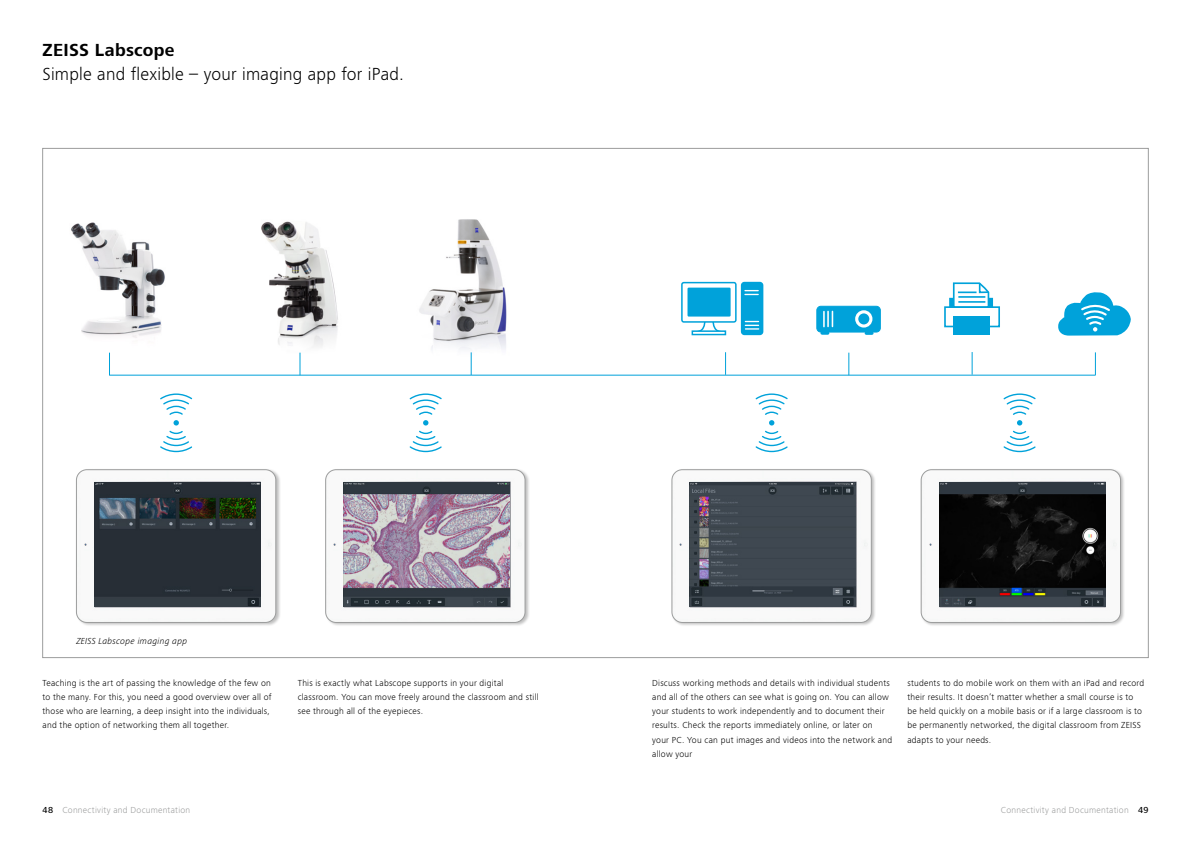
<style>
.page{position:relative;width:1191px;height:842px;background:#fff}
.page>*{position:absolute;margin:0;border:0;box-sizing:border-box;transform-origin:0 0}
.t1{font:300 18px "ZEISS Frutiger Next W1 G";letter-spacing:.01em;color:#000}
.t2{font:700 18px "ZEISS Frutiger Next W1 G";letter-spacing:.015em;color:#000}
.t3{font:300 9px/14.1px "ZEISS Frutiger Next W1 G";letter-spacing:.03em;color:#000}
.t4{font:300 9px "ZEISS Frutiger Next W1 G";letter-spacing:.03em;color:#9c9d9d}
.t5{font:italic 300 9px "ZEISS Frutiger Next W1 G";letter-spacing:.03em;color:#000}
.s1{font-weight:500;color:#000}
</style>
<div class="page">
<img style="left:419px;top:219px;width:88px;height:151px">
<img style="left:71px;top:222px;width:94px;height:131px">
<img style="left:261px;top:221px;width:77px;height:136px">
<div style="left:76px;top:469px;width:205px;height:158px;background:#000;opacity:.25"></div>
<img style="left:76px;top:470px;width:200px;height:152px">
<div style="left:76px;top:470px;width:200px;height:152px;border:1px solid #9c9d9d;border-radius:10px"></div>
<div style="left:325px;top:469px;width:205px;height:158px;background:#000;opacity:.25"></div>
<img style="left:326px;top:470px;width:199px;height:152px">
<div style="left:325px;top:470px;width:200px;height:152px;border:1px solid #9c9d9d;border-radius:10px"></div>
<img style="left:94px;top:482px;width:166px;height:125px">
<img style="left:344px;top:482px;width:165px;height:125px">
<svg style="left:109px;top:353px;width:1px;height:22px"></svg>
<svg style="left:300px;top:353px;width:1px;height:22px"></svg>
<svg style="left:471px;top:352px;width:1px;height:23px"></svg>
<svg style="left:409px;top:393px;width:33px;height:60px"></svg>
<svg style="left:160px;top:393px;width:33px;height:60px"></svg>
<svg style="left:1095px;top:352px;width:1px;height:23px"></svg>
<div style="left:671px;top:469px;width:205px;height:158px;background:#000;opacity:.25"></div>
<img style="left:672px;top:470px;width:199px;height:152px">
<div style="left:672px;top:470px;width:199px;height:152px;border:1px solid #9c9d9d;border-radius:10px"></div>
<div style="left:920px;top:469px;width:205px;height:158px;background:#000;opacity:.25"></div>
<img style="left:921px;top:470px;width:199px;height:152px">
<div style="left:921px;top:470px;width:199px;height:152px;border:1px solid #9c9d9d;border-radius:10px"></div>
<img style="left:690px;top:482px;width:165px;height:125px">
<img style="left:939px;top:482px;width:166px;height:125px">
<svg style="left:848px;top:353px;width:1px;height:22px"></svg>
<hr style="left:109px;top:375px;width:986px;height:1px;background:#00a2da">
<svg style="left:725px;top:352px;width:1px;height:23px"></svg>
<svg style="left:972px;top:352px;width:1px;height:23px"></svg>
<svg style="left:1058px;top:292px;width:72px;height:44px"></svg>
<div style="left:944px;top:306px;width:56px;height:21px;border:2px solid #00a2da"></div>
<svg style="left:949px;top:298px;width:44px;height:9px"></svg>
<div style="left:953px;top:316px;width:36px;height:19px;background:#00a2da"></div>
<svg style="left:952px;top:282px;width:38px;height:27px"></svg>
<hr style="left:958px;top:296px;width:27px;height:2px;background:#00a2da">
<hr style="left:958px;top:301px;width:27px;height:2px;background:#00a2da">
<div style="left:741px;top:282px;width:22px;height:53px;background:#00a2da;border-radius:4px"></div>
<svg style="left:745px;top:321px;width:13px;height:9px"></svg>
<svg style="left:700px;top:323px;width:18px;height:7px"></svg>
<svg style="left:682px;top:283px;width:54px;height:39px"></svg>
<div style="left:681px;top:282px;width:55px;height:41px;border:2px solid #00a2da;border-radius:2px"></div>
<div style="left:687px;top:288px;width:43px;height:29px;background:#00a2da"></div>
<svg style="left:691px;top:330px;width:35px;height:5px"></svg>
<svg style="left:745px;top:290px;width:13px;height:5px"></svg>
<div style="left:817px;top:306px;width:63px;height:26px;background:#00a2da;border-radius:4px"></div>
<div style="left:816px;top:306px;width:64px;height:26px;border:1px solid #00a2da;border-radius:4px"></div>
<div style="left:855px;top:310px;width:17px;height:18px;border:3px solid #fff;border-radius:50%"></div>
<svg style="left:822px;top:311px;width:11px;height:24px"></svg>
<svg style="left:866px;top:332px;width:6px;height:3px"></svg>
<svg style="left:1003px;top:393px;width:33px;height:60px"></svg>
<svg style="left:755px;top:393px;width:33px;height:60px"></svg>
<h1 class="t2" style="left:43px;top:37px;width:134px">ZEISS Labscope</h1>
<h1 class="t1" style="left:43px;top:61px;width:363px">Simple and flexible – your imaging app for iPad.</h1>
<p class="t5" style="left:76px;top:634px;width:112px">ZEISS Labscope imaging app</p>
<p class="t3" style="left:43px;top:675px;width:230px">Teaching is the art of passing the knowledge of the few on to the many. For this, you need a good overview over all of those who are learning, a deep insight into the individuals, and the option of networking them all together.</p>
<p class="t3" style="left:298px;top:675px;width:242px">This is exactly what Labscope supports in your digital classroom. You can move freely around the classroom and still see through all of the eyepieces.</p>
<p class="t3" style="left:652px;top:675px;width:241px">Discuss working methods and details with individual students and all of the others can see what is going on. You can allow your students to work independently and to document their results. Check the reports immediately online, or later on<br>your PC. You can put images and videos into the network and allow your</p>
<p class="t3" style="left:907px;top:675px;width:238px">students to do mobile work on them with an iPad and record their results. It doesn’t matter whether a small course is to be held quickly on a mobile basis or if a large classroom is to be permanently networked, the digital classroom from ZEISS adapts to your needs.</p>
<p class="t4" style="left:43px;top:804px;width:149px"><span class="s1">48</span> Connectivity and Documentation</p>
<p class="t4" style="left:1001px;top:804px;width:149px">Connectivity and Documentation <span class="s1">49</span></p>
</div>
